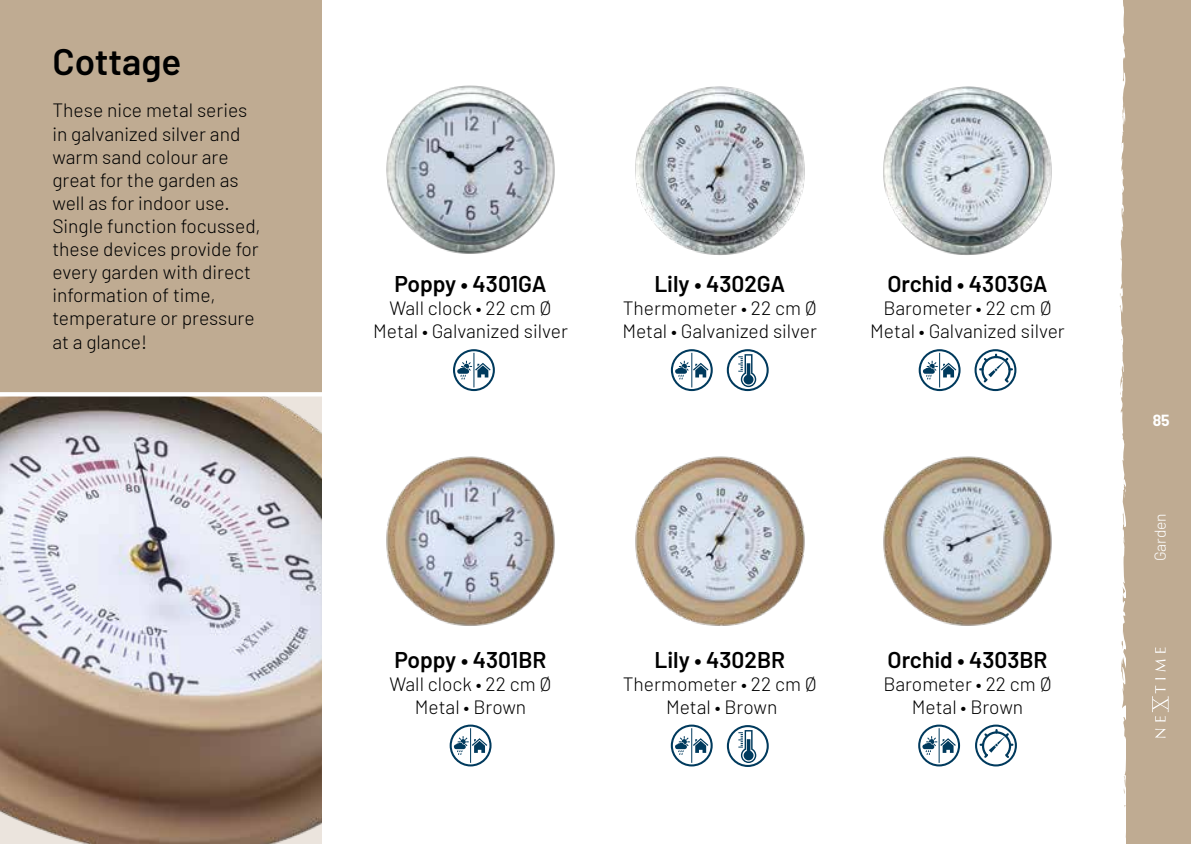
<style>
.page{position:relative;width:1191px;height:844px;background:#fff}
.page>*{position:absolute;margin:0;border:0;box-sizing:border-box;transform-origin:0 0}
.t1{font:600 36.75px "Barlow";color:#000}
.t2{font:600 22.75px "Barlow";color:#000}
.t3{font:300 19.25px/23.1px "Barlow";color:#000;text-align:center}
.t4{font:300 15.75px "Barlow";color:#fff}
.t5{font:700 15.75px "Barlow";color:#fff}
</style>
<div class="page">
<div style="left:1126px;top:0;width:65px;height:843px;background:#bfab92"></div>
<svg style="left:1119px;top:0;width:14px;height:844px"></svg>
<svg style="left:1152px;top:685px;width:17px;height:53px"></svg>
<svg style="left:1155px;top:647px;width:11px;height:32px"></svg>
<img style="left:635px;top:86px;width:170px;height:169px">
<div style="left:0;top:0;width:321px;height:394px;background:#bfab92"></div>
<img style="left:0;top:396px;width:321px;height:447px">
<img style="left:883px;top:86px;width:169px;height:169px">
<img style="left:635px;top:456px;width:170px;height:170px">
<img style="left:883px;top:456px;width:169px;height:170px">
<img style="left:386px;top:85px;width:169px;height:169px">
<img style="left:386px;top:456px;width:169px;height:170px">
<svg style="left:727px;top:349px;width:41px;height:42px"></svg>
<svg style="left:671px;top:349px;width:41px;height:42px"></svg>
<hr style="left:691px;top:353px;width:1px;height:34px;background:#003a5d">
<svg style="left:975px;top:724px;width:42px;height:42px"></svg>
<svg style="left:918px;top:724px;width:42px;height:42px"></svg>
<hr style="left:938px;top:728px;width:1px;height:34px;background:#003a5d">
<svg style="left:453px;top:349px;width:42px;height:42px"></svg>
<hr style="left:473px;top:353px;width:1px;height:34px;background:#003a5d">
<svg style="left:449px;top:724px;width:42px;height:42px"></svg>
<hr style="left:470px;top:728px;width:1px;height:34px;background:#003a5d">
<svg style="left:727px;top:725px;width:41px;height:41px"></svg>
<svg style="left:671px;top:724px;width:41px;height:42px"></svg>
<hr style="left:691px;top:728px;width:1px;height:34px;background:#003a5d">
<svg style="left:0;top:392px;width:322px;height:2px"></svg>
<svg style="left:918px;top:349px;width:42px;height:42px"></svg>
<hr style="left:939px;top:353px;width:1px;height:34px;background:#003a5d">
<svg style="left:974px;top:349px;width:42px;height:42px"></svg>
<h1 class="t1" style="left:52px;top:39px;width:131px">Cottage</h1>
<p class="t3" style="left:52px;top:98px;width:210px;text-align:left">These nice metal series in galvanized silver and warm sand colour are great for the garden as well as for indoor use.<br>Single function focussed, these devices provide for every garden with direct information of time, temperature or pressure at a glance!</p>
<p class="t2" style="left:394px;top:269px;width:154px">Poppy • 4301GA</p>
<p class="t3" style="left:373px;top:295px;width:196px">Wall clock • 22 cm Ø<br>Metal • Galvanized silver</p>
<p class="t2" style="left:654px;top:269px;width:132px">Lily • 4302GA</p>
<p class="t3" style="left:622px;top:295px;width:196px;text-align:left">Thermometer • 22 cm Ø<br>Metal • Galvanized silver</p>
<p class="t2" style="left:887px;top:269px;width:162px">Orchid • 4303GA</p>
<p class="t3" style="left:870px;top:295px;width:196px">Barometer • 22 cm Ø<br>Metal • Galvanized silver</p>
<p class="t2" style="left:395px;top:645px;width:153px">Poppy • 4301BR</p>
<p class="t3" style="left:389px;top:671px;width:163px">Wall clock • 22 cm Ø<br>Metal • Brown</p>
<p class="t2" style="left:654px;top:645px;width:132px">Lily • 4302BR</p>
<p class="t3" style="left:623px;top:671px;width:195px">Thermometer • 22 cm Ø<br>Metal • Brown</p>
<p class="t2" style="left:887px;top:645px;width:162px">Orchid • 4303BR</p>
<p class="t3" style="left:883px;top:671px;width:170px">Barometer • 22 cm Ø<br>Metal • Brown</p>
<p class="t5" style="left:1152px;top:410px;width:19px">85</p>
<p class="t4" style="left:1150px;top:561px;width:50px;rotate:-90deg">Garden</p>
</div>
